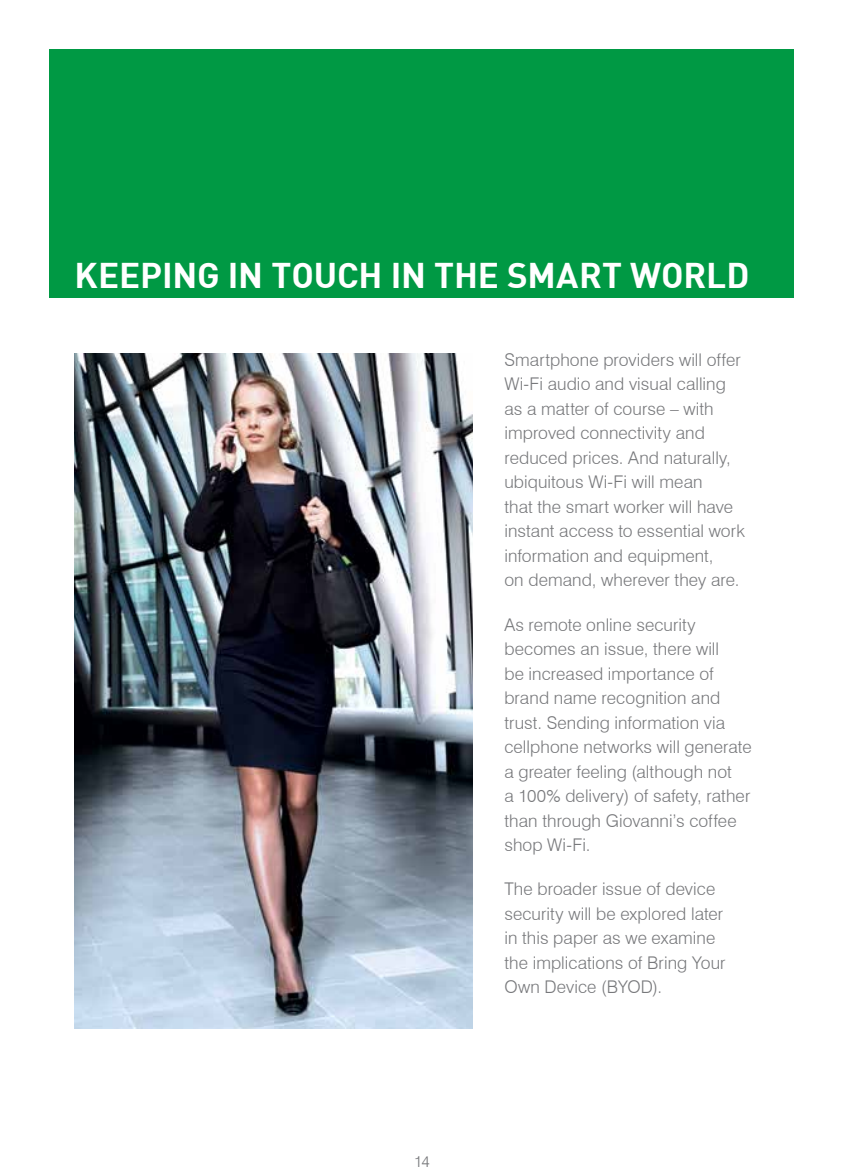
<style>
.page{position:relative;width:844px;height:1176px;background:#fff}
.page>*{position:absolute;margin:0;border:0;box-sizing:border-box;transform-origin:0 0}
.t1{font:700 35px "DIN";letter-spacing:-.005em;color:#fff}
.t2{font:300 17.5px/24.5px "Swiss 721 BT";letter-spacing:.005em;color:#77787b}
.t3{font:300 15.75px "Swiss 721 BT";color:#77787b}
</style>
<div class="page">
<div style="left:50px;top:50px;width:744px;height:248px;background:#094"></div>
<img style="left:74px;top:353px;width:398px;height:675px">
<h1 class="t1" style="left:74px;top:253px;width:676px">KEEPING IN TOUCH IN THE SMART WORLD</h1>
<p class="t3" style="left:414px;top:1152px;width:17px">14</p>
<p class="t2" style="left:504px;top:347px;width:242px">Smartphone providers will offer<br>Wi-Fi audio and visual calling as a matter of course – with improved connectivity and reduced prices. And naturally, ubiquitous Wi-Fi will mean<br>that the smart worker will have instant access to essential work information and equipment,<br>on demand, wherever they are.</p>
<p class="t2" style="left:504px;top:612px;width:249px">As remote online security becomes an issue, there will<br>be increased importance of brand name recognition and trust. Sending information via cellphone networks will generate a greater feeling (although not<br>a 100% delivery) of safety, rather than through Giovanni’s coffee shop Wi-Fi.</p>
<p class="t2" style="left:504px;top:877px;width:223px">The broader issue of device security will be explored later in this paper as we examine the implications of Bring Your<br>Own Device (BYOD).</p>
</div>
